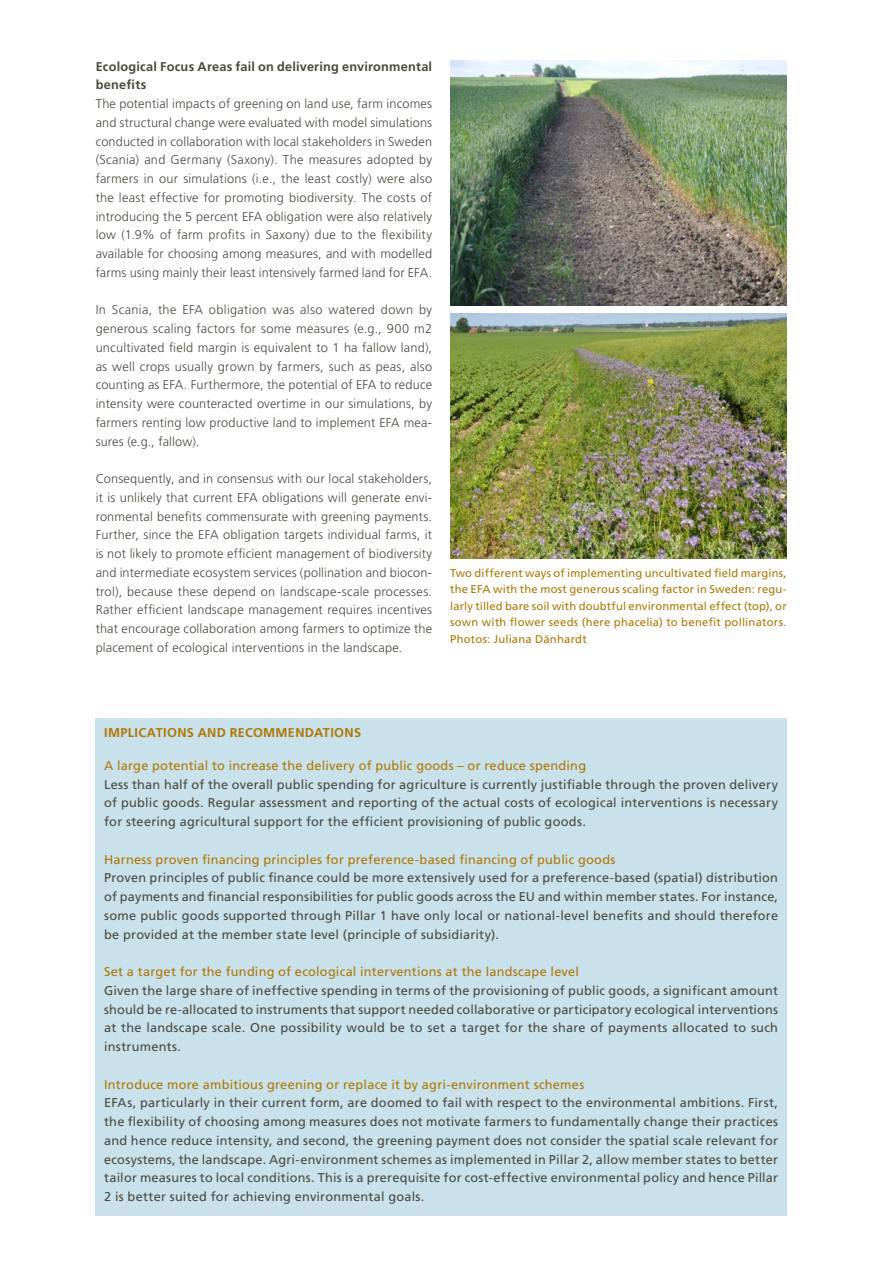
<style>
.page{position:relative;width:893px;height:1263px;background:#fff}
.page>*{position:absolute;margin:0;border:0;box-sizing:border-box;transform-origin:0 0}
.t1{font:12.75px/18.8px "Frutiger LT Std";letter-spacing:.02em;color:#4a4941;text-align:justify}
.t2{font:300 12.75px/18.8px "Frutiger LT Std";letter-spacing:.01em;color:#4a4941;text-align:justify}
.t3{font:12.75px "Frutiger LT Std";letter-spacing:.02em;color:#af7800}
.t4{font:700 12.75px/18.8px "Frutiger LT Std";letter-spacing:.015em;color:#4a4941}
.t5{font:700 12.75px "Frutiger LT Std";letter-spacing:.025em;color:#af7800}
.t6{font:11.25px/16.5px "Frutiger LT Std";letter-spacing:.02em;color:#af7800;text-align:justify}
</style>
<div class="page">
<div style="left:96px;top:719px;width:691px;height:497px;background:#c9e1ea"></div>
<img style="left:450px;top:61px;width:337px;height:244px">
<img style="left:450px;top:314px;width:337px;height:244px">
<p class="t4" style="left:96px;top:57px;width:338px">Ecological Focus Areas fail on delivering environmental benefits</p>
<p class="t2" style="left:96px;top:94px;width:338px">The potential impacts of greening on land use, farm incomes and structural change were evaluated with model simulations conducted in collaboration with local stakeholders in Sweden (Scania) and Germany (Saxony). The measures adopted by farmers in our simulations (i.e., the least costly) were also the least effective for promoting biodiversity. The costs of introducing the 5 percent EFA obligation were also relatively low (1.9% of farm profits in Saxony) due to the flexibility available for choosing among measures, and with modelled farms using mainly their least intensively farmed land for EFA.</p>
<p class="t2" style="left:96px;top:301px;width:338px">In Scania, the EFA obligation was also watered down by generous scaling factors for some measures (e.g., 900 m2 uncultivated field margin is equivalent to 1 ha fallow land), as well crops usually grown by farmers, such as peas, also counting as EFA. Furthermore, the potential of EFA to reduce intensity were counteracted overtime in our simulations, by farmers renting low productive land to implement EFA mea&shy;sures (e.g., fallow).</p>
<p class="t2" style="left:96px;top:470px;width:338px">Consequently, and in consensus with our local stakeholders, it is unlikely that current EFA obligations will generate envi&shy;ronmental benefits commensurate with greening payments.<br>Further, since the EFA obligation targets individual farms, it is not likely to promote efficient management of biodiversity and intermediate ecosystem services (pollination and biocon&shy;trol), because these depend on landscape-scale processes.<br>Rather efficient landscape management requires incentives that encourage collaboration among farmers to optimize the placement of ecological interventions in the landscape.</p>
<p class="t6" style="left:450px;top:565px;width:338px">Two different ways of implementing uncultivated field margins, the EFA with the most generous scaling factor in Sweden: regu&shy;larly tilled bare soil with doubtful environmental effect (top), or sown with flower seeds (here phacelia) to benefit pollinators.<br>Photos: Juliana Dänhardt</p>
<p class="t5" style="left:104px;top:725px;width:258px">IMPLICATIONS AND RECOMMENDATIONS</p>
<p class="t3" style="left:104px;top:758px;width:483px">A large potential to increase the delivery of public goods – or reduce spending</p>
<p class="t1" style="left:104px;top:775px;width:675px">Less than half of the overall public spending for agriculture is currently justifiable through the proven delivery of public goods. Regular assessment and reporting of the actual costs of ecological interventions is necessary for steering agricultural support for the efficient provisioning of public goods.</p>
<p class="t3" style="left:104px;top:851px;width:513px">Harness proven financing principles for preference-based financing of public goods</p>
<p class="t1" style="left:104px;top:868px;width:675px">Proven principles of public finance could be more extensively used for a preference-based (spatial) distribution of payments and financial responsibilities for public goods across the EU and within member states. For instance, some public goods supported through Pillar 1 have only local or national-level benefits and should therefore be provided at the member state level (principle of subsidiarity).</p>
<p class="t3" style="left:104px;top:964px;width:476px">Set a target for the funding of ecological interventions at the landscape level</p>
<p class="t1" style="left:104px;top:981px;width:675px">Given the large share of ineffective spending in terms of the provisioning of public goods, a significant amount should be re-allocated to instruments that support needed collaborative or participatory ecological interventions at the landscape scale. One possibility would be to set a target for the share of payments allocated to such instruments.</p>
<p class="t3" style="left:104px;top:1077px;width:482px">Introduce more ambitious greening or replace it by agri-environment schemes</p>
<p class="t1" style="left:104px;top:1093px;width:675px">EFAs, particularly in their current form, are doomed to fail with respect to the environmental ambitions. First, the flexibility of choosing among measures does not motivate farmers to fundamentally change their practices and hence reduce intensity, and second, the greening payment does not consider the spatial scale relevant for ecosystems, the landscape. Agri-environment schemes as implemented in Pillar 2, allow member states to better tailor measures to local conditions. This is a prerequisite for cost-effective environmental policy and hence Pillar 2 is better suited for achieving environmental goals.</p>
</div>
